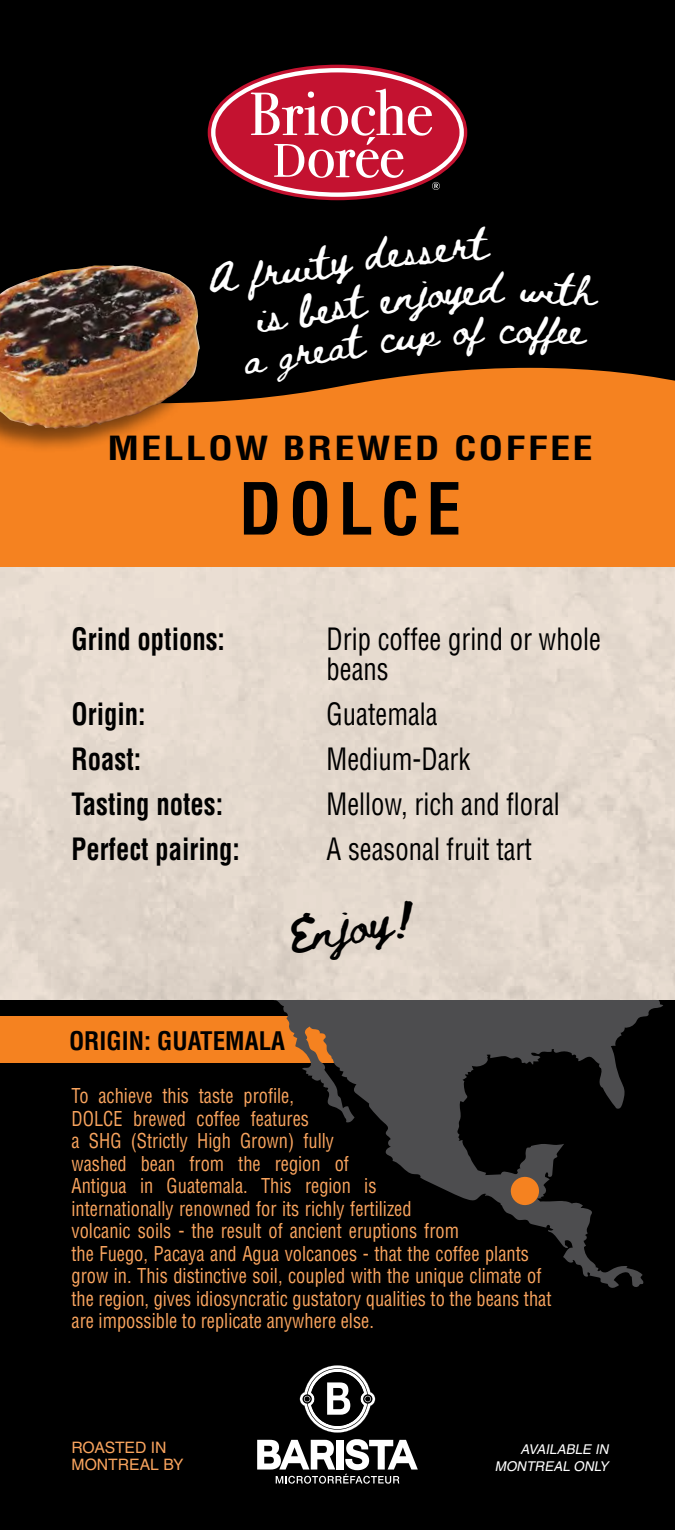
<style>
.page{position:relative;width:675px;height:1530px;background:#fff}
.page>*{position:absolute;margin:0;border:0;box-sizing:border-box;transform-origin:0 0}
.t1{font:700 condensed 70px "Helvetica LT Std";letter-spacing:.1em;color:#000}
.t2{font:700 condensed 32.5px "Helvetica LT Std";letter-spacing:.05em;color:#000;scale:1.25 1}
.t3{font:condensed 30px/30px "Helvetica LT Std";color:#000;scale:.89 1}
.t4{font:700 condensed 30px "Helvetica LT Std";color:#000;scale:.89 1}
.t5{font:30px "Beth Ellen";color:#fff;scale:1.1 1}
.t6{font:700 condensed 25px "Helvetica LT Std";color:#000}
.t7{font:condensed 20px/22.5px "Helvetica LT Std";color:#f9a45e;scale:.92 1}
.t8{font:15.75px/17.5px "Helvetica LT Std";color:#f9a45e}
.t9{font:italic 13.5px/17.5px "Helvetica LT Std";color:#fff;text-align:right}
</style>
<div class="page">
<div style="left:0;top:567px;width:675px;height:434px;background:#e4d9ce"></div>
<div style="left:0;top:1001px;width:675px;height:529px;background:#000"></div>
<div style="left:0;top:347px;width:675px;height:220px;background:#f58220"></div>
<div style="left:0;top:0;width:675px;height:403px;background:#000"></div>
<svg style="left:257px;top:1439px;width:161px;height:45px"></svg>
<svg style="left:300px;top:1365px;width:75px;height:68px"></svg>
<div style="left:0;top:1017px;width:416px;height:46px;background:#f58220"></div>
<svg style="left:266px;top:1001px;width:397px;height:287px"></svg>
<div style="left:510px;top:1177px;width:29px;height:28px;background:#f58220;border-radius:50%"></div>
<div style="left:0;top:265px;width:200px;height:189px;background:#000;opacity:.5"></div>
<img style="left:0;top:265px;width:201px;height:164px">
<svg style="left:208px;top:65px;width:259px;height:135px;background:#a6394b"></svg>
<div style="left:208px;top:226px;width:392px;height:157px;background:#000"></div>
<div style="left:287px;top:900px;width:130px;height:61px;background:#e5dace"></div>
<p class="t5" style="left:517px;top:314px;width:18px">o</p>
<p class="t2" style="left:107px;top:427px;width:390px">MELLOW BREWED COFFEE</p>
<p class="t1" style="left:239px;top:465px;width:224px">DOLCE</p>
<p class="t4" style="left:72px;top:621px;width:174px">Grind options:</p>
<p class="t3" style="left:327px;top:624px;width:310px">Drip coffee grind or whole beans</p>
<p class="t4" style="left:72px;top:696px;width:85px">Origin:</p>
<p class="t3" style="left:327px;top:699px;width:126px">Guatemala</p>
<p class="t4" style="left:72px;top:741px;width:80px">Roast:</p>
<p class="t3" style="left:327px;top:744px;width:163px">Medium-Dark</p>
<p class="t4" style="left:72px;top:786px;width:172px">Tasting notes:</p>
<p class="t3" style="left:327px;top:789px;width:264px">Mellow, rich and floral</p>
<p class="t4" style="left:72px;top:831px;width:191px">Perfect pairing:</p>
<p class="t3" style="left:327px;top:834px;width:232px">A seasonal fruit tart</p>
<p class="t6" style="left:69px;top:1026px;width:218px">ORIGIN: GUATEMALA</p>
<p class="t7" style="left:72px;top:1085px;width:523px">To achieve this taste profile,<br>DOLCE brewed coffee features<br>a SHG (Strictly High Grown) fully<br>washed bean from the region of<br>Antigua in Guatemala. This region is<br>internationally renowned for its richly fertilized<br>volcanic soils - the result of ancient eruptions from<br>the Fuego, Pacaya and Agua volcanoes - that the coffee plants grow in. This distinctive soil, coupled with the unique climate of the region, gives idiosyncratic gustatory qualities to the beans that are impossible to replicate anywhere else.</p>
<p class="t8" style="left:72px;top:1439px;width:114px">ROASTED IN<br>MONTREAL BY</p>
<p class="t9" style="left:495px;top:1440px;width:118px">AVAILABLE IN<br>MONTREAL ONLY</p>
</div>
